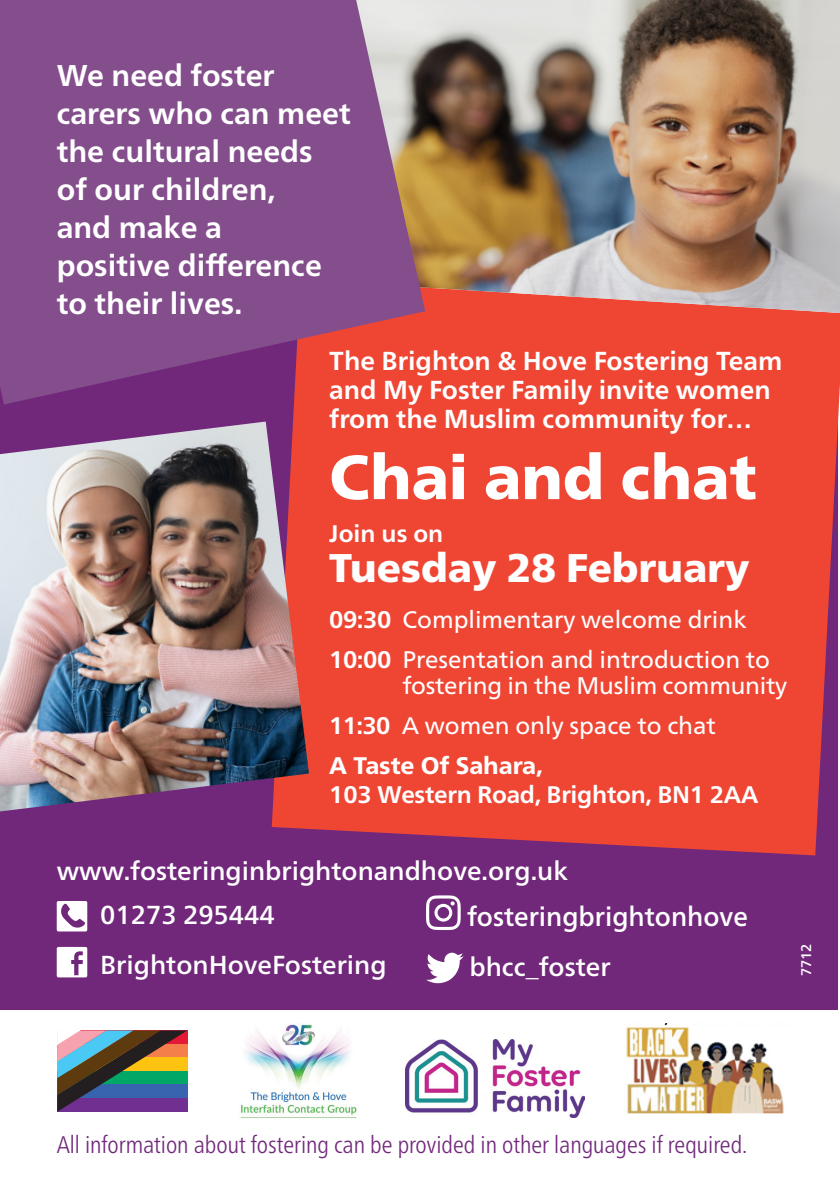
<style>
.page{position:relative;width:840px;height:1191px;background:#fff}
.page>*{position:absolute;margin:0;border:0;box-sizing:border-box;transform-origin:0 0}
.t1{font:900 62px "Frutiger Neue LT Pro";color:#fff}
.t2{font:900 40px "Frutiger Neue LT Pro";color:#fff}
.t3{font:700 30px/38px "Frutiger Neue LT Pro";color:#fff}
.t4{font:500 27px "Frutiger Neue LT Pro";color:#fff;scale:.96 1}
.t5{font:700 26px/29px "Frutiger Neue LT Pro";color:#fff}
.t6{font:500 26px "Frutiger Neue LT Pro";color:#fff}
.t7{font:24px/26px "Frutiger Neue LT Pro";color:#fff}
.t8{font:300 condensed 24px "Frutiger Neue LT Pro";color:#71287b}
.t9{font:700 24px/28.8px "Frutiger Neue LT Pro";letter-spacing:-.01em;color:#fff}
.NEW_body_copy_eng{font:500 14px "Frutiger Neue LT Pro";color:#fff}
.s1{font-weight:700}
.s2{font-weight:800}
</style>
<div class="page">
<div style="left:0;top:0;width:837px;height:1009px;background:#71287b"></div>
<div style="left:271px;top:313px;width:568px;height:542px;background:#ef4634"></div>
<img style="left:425px;top:0;width:414px;height:313px">
<svg style="left:57px;top:1030px;width:130px;height:81px;background:#656669"></svg>
<img style="left:240px;top:1024px;width:117px;height:94px">
<svg style="left:57px;top:901px;width:30px;height:30px"></svg>
<svg style="left:57px;top:947px;width:30px;height:30px"></svg>
<svg style="left:426px;top:895px;width:34px;height:35px"></svg>
<svg style="left:426px;top:952px;width:37px;height:31px"></svg>
<svg style="left:0;top:0;width:425px;height:404px;background:#8d5287"></svg>
<img style="left:0;top:421px;width:309px;height:390px">
<img style="left:405px;top:1039px;width:179px;height:78px">
<img style="left:626px;top:1023px;width:158px;height:91px">
<p class="t3" style="left:57px;top:56px;width:295px">We need foster carers who can meet the cultural needs<br>of our children,<br>and make a<br>positive difference to their lives.</p>
<p class="t5" style="left:329px;top:346px;width:454px">The Brighton &amp; Hove Fostering Team and My Foster Family invite women from the Muslim community for…</p>
<p class="t1" style="left:329px;top:440px;width:429px">Chai and chat</p>
<p class="t9" style="left:329px;top:519px;width:115px">Join us on</p>
<p class="t2" style="left:329px;top:544px;width:421px">Tuesday 28 February</p>
<p class="t7" style="left:329px;top:606px;width:418px"><span class="s1">09:30</span> Complimentary welcome drink</p>
<p class="t7" style="left:402px;top:646px;width:386px;text-indent:-73px"><span class="s1">10:00</span> Presentation and introduction to fostering in the Muslim community</p>
<p class="t7" style="left:329px;top:712px;width:388px"><span class="s1">11:30</span> A women only space to chat</p>
<p class="t9" style="left:329px;top:751px;width:430px"><span class="s2">A Taste Of Sahara,<br></span>103 Western Road, Brighton, BN1 2AA</p>
<p class="t6" style="left:57px;top:855px;width:512px">www.fosteringinbrightonandhove.org.uk</p>
<p class="t6" style="left:100px;top:899px;width:176px">01273 295444</p>
<p class="t6" style="left:100px;top:949px;width:288px">BrightonHoveFostering</p>
<p class="t4" style="left:467px;top:899px;width:294px">fosteringbrightonhove</p>
<p class="t6" style="left:469px;top:951px;width:142px">bhcc_foster</p>
<p class="NEW_body_copy_eng" style="left:797px;top:975px;width:33px;rotate:-90deg">7712</p>
<p class="t8" style="left:57px;top:1130px;width:691px">All information about fostering can be provided in other languages if required.</p>
</div>
